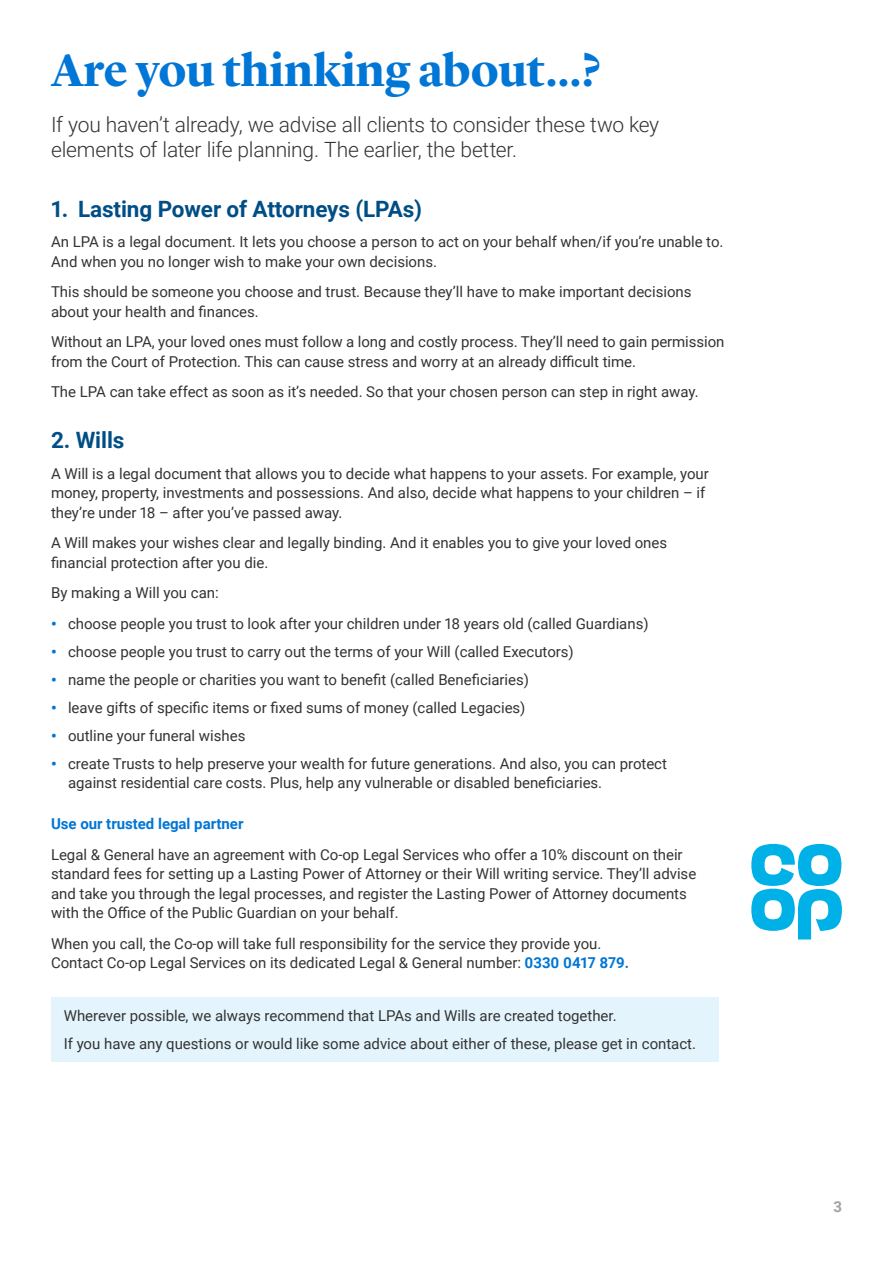
<style>
.page{position:relative;width:893px;height:1263px;background:#fff}
.page>*{position:absolute;margin:0;border:0;box-sizing:border-box;transform-origin:0 0}
.H2_Lyon_Bd{font:700 46.5px "Lyon Display";color:#0076d6}
.H2_Roboto_Bd_Core_Blue{font:700 22.5px "Roboto";letter-spacing:-.005em;color:#004e86}
.H1_Roboto_intro{font:300 21px/25.2px "Roboto";letter-spacing:-.015em;color:#333}
.Body_Rg{font:15px/19.5px "Roboto";color:#333}
.Body_Rg-2{font:700 15px "Roboto";color:#0076d6}
.t1{font:700 15px "Roboto";color:#a3a1a1}
.s1{font-weight:900;color:#0076d6}
.s2{font-weight:700;color:#0076d6}
</style>
<div class="page">
<div style="left:51px;top:997px;width:668px;height:65px;background:#e4f4fd"></div>
<svg style="left:751px;top:844px;width:91px;height:95px"></svg>
<p class="H2_Lyon_Bd" style="left:51px;top:36px;width:552px">Are you thinking about…?</p>
<p class="H1_Roboto_intro" style="left:51px;top:111px;width:610px">If you haven’t already, we advise all clients to consider these two key elements of later life planning. The earlier, the better.</p>
<p class="H2_Roboto_Bd_Core_Blue" style="left:51px;top:193px;width:373px">1. Lasting Power of Attorneys (LPAs)</p>
<p class="Body_Rg" style="left:51px;top:232px;width:674px">An LPA is a legal document. It lets you choose a person to act on your behalf when/if you’re unable to.<br>And when you no longer wish to make your own decisions.</p>
<p class="Body_Rg" style="left:51px;top:282px;width:642px">This should be someone you choose and trust. Because they’ll have to make important decisions about your health and finances.</p>
<p class="Body_Rg" style="left:51px;top:332px;width:675px">Without an LPA, your loved ones must follow a long and costly process. They’ll need to gain permission from the Court of Protection. This can cause stress and worry at an already difficult time.</p>
<p class="Body_Rg" style="left:51px;top:382px;width:649px">The LPA can take effect as soon as it’s needed. So that your chosen person can step in right away.</p>
<p class="H2_Roboto_Bd_Core_Blue" style="left:51px;top:424px;width:75px">2. Wills</p>
<p class="Body_Rg" style="left:51px;top:463px;width:659px">A Will is a legal document that allows you to decide what happens to your assets. For example, your money, property, investments and possessions. And also, decide what happens to your children – if they’re under 18 – after you’ve passed away.</p>
<p class="Body_Rg" style="left:51px;top:533px;width:618px">A Will makes your wishes clear and legally binding. And it enables you to give your loved ones financial protection after you die.</p>
<p class="Body_Rg" style="left:51px;top:583px;width:169px">By making a Will you can:</p>
<p class="Body_Rg" style="left:51px;top:613px;width:599px"><span class="s1">•</span> choose people you trust to look after your children under 18 years old (called Guardians)</p>
<p class="Body_Rg" style="left:51px;top:641px;width:524px"><span class="s1">•</span> choose people you trust to carry out the terms of your Will (called Executors)</p>
<p class="Body_Rg" style="left:51px;top:669px;width:480px"><span class="s1">•</span> name the people or charities you want to benefit (called Beneficiaries)</p>
<p class="Body_Rg" style="left:51px;top:697px;width:476px"><span class="s1">•</span> leave gifts of specific items or fixed sums of money (called Legacies)</p>
<p class="Body_Rg" style="left:51px;top:725px;width:196px"><span class="s1">•</span> outline your funeral wishes</p>
<p class="Body_Rg" style="left:68px;top:753px;width:600px;text-indent:-17px"><span class="s1">•</span> create Trusts to help preserve your wealth for future generations. And also, you can protect against residential care costs. Plus, help any vulnerable or disabled beneficiaries.</p>
<p class="Body_Rg-2" style="left:51px;top:813px;width:194px">Use our trusted legal partner</p>
<p class="Body_Rg" style="left:51px;top:844px;width:647px">Legal &amp; General have an agreement with Co-op Legal Services who offer a 10% discount on their standard fees for setting up a Lasting Power of Attorney or their Will writing service. They’ll advise and take you through the legal processes, and register the Lasting Power of Attorney documents with the Office of the Public Guardian on your behalf.</p>
<p class="Body_Rg" style="left:51px;top:933px;width:580px">When you call, the Co-op will take full responsibility for the service they provide you.<br>Contact Co-op Legal Services on its dedicated Legal &amp; General number: <span class="s2">0330 0417 879.</span></p>
<p class="Body_Rg" style="left:64px;top:1005px;width:554px">Wherever possible, we always recommend that LPAs and Wills are created together.</p>
<p class="Body_Rg" style="left:64px;top:1033px;width:634px">If you have any questions or would like some advice about either of these, please get in contact.</p>
<p class="t1" style="left:833px;top:1196px;width:10px">3</p>
</div>
